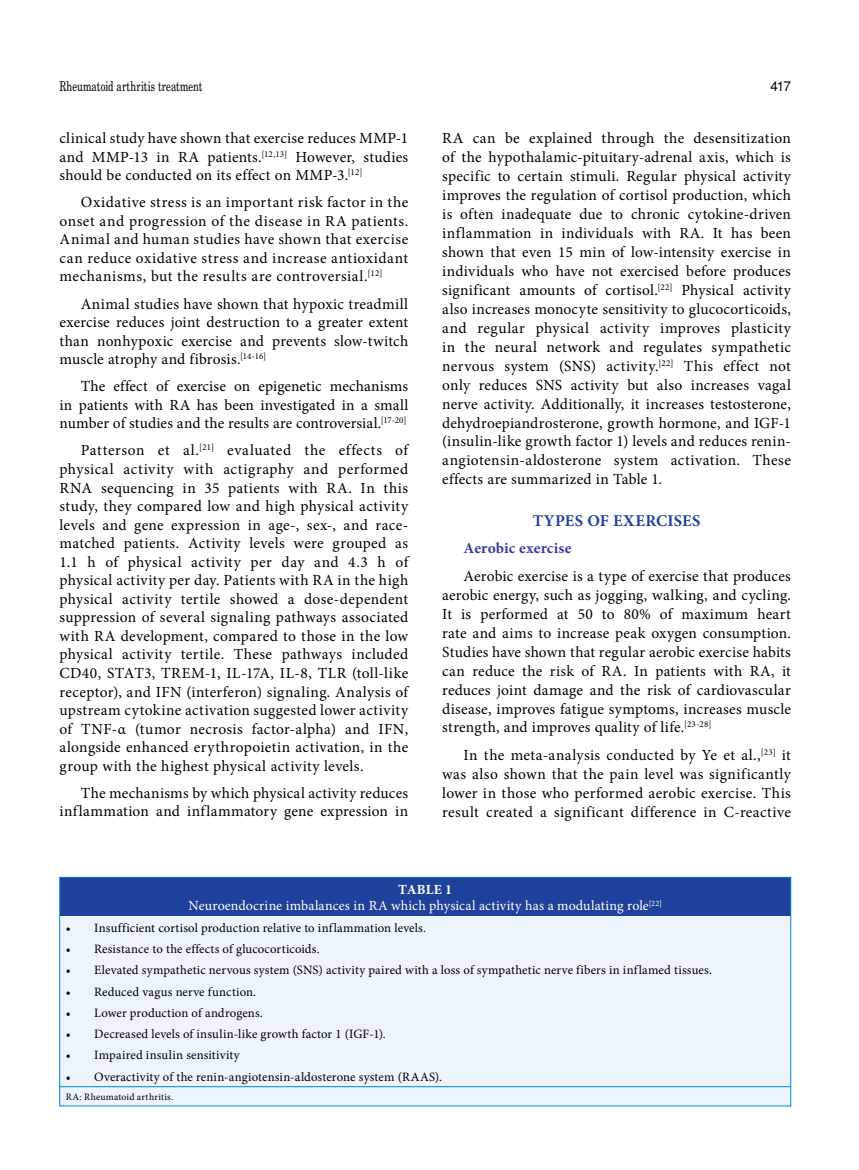
<style>
.page{position:relative;width:859px;height:1170px;background:#fff}
.page>*{position:absolute;margin:0;border:0;box-sizing:border-box;transform-origin:0 0}
.t1{font:700 16.5px "Minion Pro";letter-spacing:.02em;color:#20419b}
.t2{font:15.45px/18.6px "Minion Pro";letter-spacing:.02em;color:#000;text-align:justify}
.t3{font:700 15.45px "Minion Pro";color:#363e99}
.t4{font:13.95px/16.8px "Minion Pro";letter-spacing:.01em;color:#fff;text-align:center}
.t5{font:13.5px "Madison Tr";letter-spacing:.01em;color:#000}
.t6{font:13.5px "Helvetica Normal Tr";color:#000}
.t7{font:12.75px "Minion Pro";letter-spacing:.015em;color:#000}
.t8{font:9.75px "Minion Pro";letter-spacing:.025em;color:#000}
.s1{font-weight:700}
</style>
<div class="page">
<div style="left:60px;top:877px;width:731px;height:228px;background:#eef4fb"></div>
<div style="left:60px;top:877px;width:730px;height:39px;background:#20419b"></div>
<svg style="left:62px;top:1086px;width:26px;height:1px"></svg>
<hr style="left:88px;top:1086px;width:702px;height:1px;background:#0089cf">
<div style="left:60px;top:877px;width:731px;height:229px;border:1px solid #0089cf"></div>
<p class="t5" style="left:60px;top:78px;width:144px">Rheumatoid arthritis treatment</p>
<p class="t6" style="left:770px;top:78px;width:22px">417</p>
<p class="t2" style="left:60px;top:129px;width:350px">clinical study have shown that exercise reduces MMP-1 and MMP-13 in RA patients.<sup>[12,13]</sup> However, studies should be conducted on its effect on MMP-3.<sup>[12]</sup></p>
<p class="t2" style="left:60px;top:193px;width:350px;text-indent:21px">Oxidative stress is an important risk factor in the onset and progression of the disease in RA patients.<br>Animal and human studies have shown that exercise can reduce oxidative stress and increase antioxidant mechanisms, but the results are controversial.<sup>[12]</sup></p>
<p class="t2" style="left:60px;top:294px;width:350px;text-indent:21px">Animal studies have shown that hypoxic treadmill exercise reduces joint destruction to a greater extent than nonhypoxic exercise and prevents slow-twitch muscle atrophy and fibrosis.<sup>[14-16]</sup></p>
<p class="t2" style="left:60px;top:377px;width:350px;text-indent:21px">The effect of exercise on epigenetic mechanisms in patients with RA has been investigated in a small number of studies and the results are controversial.<sup>[17-20]</sup></p>
<p class="t2" style="left:60px;top:441px;width:350px;text-indent:21px">Patterson et al.<sup>[21]</sup> evaluated the effects of physical activity with actigraphy and performed RNA sequencing in 35 patients with RA. In this study, they compared low and high physical activity levels and gene expression in age-, sex-, and race&shy;matched patients. Activity levels were grouped as 1.1 h of physical activity per day and 4.3 h of physical activity per day. Patients with RA in the high physical activity tertile showed a dose-dependent suppression of several signaling pathways associated with RA development, compared to those in the low physical activity tertile. These pathways included CD40, STAT3, TREM-1, IL-17A, IL-8, TLR (toll-like receptor), and IFN (interferon) signaling. Analysis of upstream cytokine activation suggested lower activity of TNF-α (tumor necrosis factor-alpha) and IFN, alongside enhanced erythropoietin activation, in the group with the highest physical activity levels.</p>
<p class="t2" style="left:60px;top:783px;width:350px;text-align:right">The mechanisms by which physical activity reduces inflammation and inflammatory gene expression in</p>
<p class="t2" style="left:442px;top:129px;width:350px">RA can be explained through the desensitization of the hypothalamic-pituitary-adrenal axis, which is specific to certain stimuli. Regular physical activity improves the regulation of cortisol production, which is often inadequate due to chronic cytokine-driven inflammation in individuals with RA. It has been shown that even 15 min of low-intensity exercise in individuals who have not exercised before produces significant amounts of cortisol.<sup>[22]</sup> Physical activity also increases monocyte sensitivity to glucocorticoids, and regular physical activity improves plasticity in the neural network and regulates sympathetic nervous system (SNS) activity.<sup>[22]</sup> This effect not only reduces SNS activity but also increases vagal nerve activity. Additionally, it increases testosterone, dehydroepiandrosterone, growth hormone, and IGF-1 (insulin-like growth factor 1) levels and reduces renin&shy;angiotensin-aldosterone system activation. These effects are summarized in Table 1.</p>
<p class="t1" style="left:533px;top:509px;width:169px">Types of Exercises</p>
<p class="t3" style="left:463px;top:537px;width:109px">Aerobic exercise</p>
<p class="t2" style="left:442px;top:566px;width:350px;text-indent:21px">Aerobic exercise is a type of exercise that produces aerobic energy, such as jogging, walking, and cycling.<br>It is performed at 50 to 80% of maximum heart rate and aims to increase peak oxygen consumption.<br>Studies have shown that regular aerobic exercise habits can reduce the risk of RA. In patients with RA, it reduces joint damage and the risk of cardiovascular disease, improves fatigue symptoms, increases muscle strength, and improves quality of life.<sup>[23-28]</sup></p>
<p class="t2" style="left:442px;top:745px;width:350px;text-indent:21px">In the meta-analysis conducted by Ye et al.,<sup>[23]</sup> it was also shown that the pain level was significantly lower in those who performed aerobic exercise. This result created a significant difference in C-reactive</p>
<p class="t4" style="left:189px;top:880px;width:475px"><span class="s1">TABLE 1<br></span>Neuroendocrine imbalances in RA which physical activity has a modulating role<sup>[22]</sup></p>
<p class="t7" style="left:66px;top:919px;width:362px">• Insufficient cortisol production relative to inflammation levels.</p>
<p class="t7" style="left:66px;top:940px;width:255px">• Resistance to the effects of glucocorticoids.</p>
<p class="t7" style="left:66px;top:961px;width:647px">• Elevated sympathetic nervous system (SNS) activity paired with a loss of sympathetic nerve fibers in inflamed tissues.</p>
<p class="t7" style="left:66px;top:982px;width:192px">• Reduced vagus nerve function.</p>
<p class="t7" style="left:66px;top:1004px;width:198px">• Lower production of androgens.</p>
<p class="t7" style="left:66px;top:1025px;width:321px">• Decreased levels of insulin-like growth factor 1 (IGF-1).</p>
<p class="t7" style="left:66px;top:1046px;width:175px">• Impaired insulin sensitivity</p>
<p class="t7" style="left:66px;top:1067px;width:377px">• Overactivity of the renin-angiotensin-aldosterone system (RAAS).</p>
<p class="t8" style="left:66px;top:1089px;width:109px">RA: Rheumatoid arthritis.</p>
</div>
